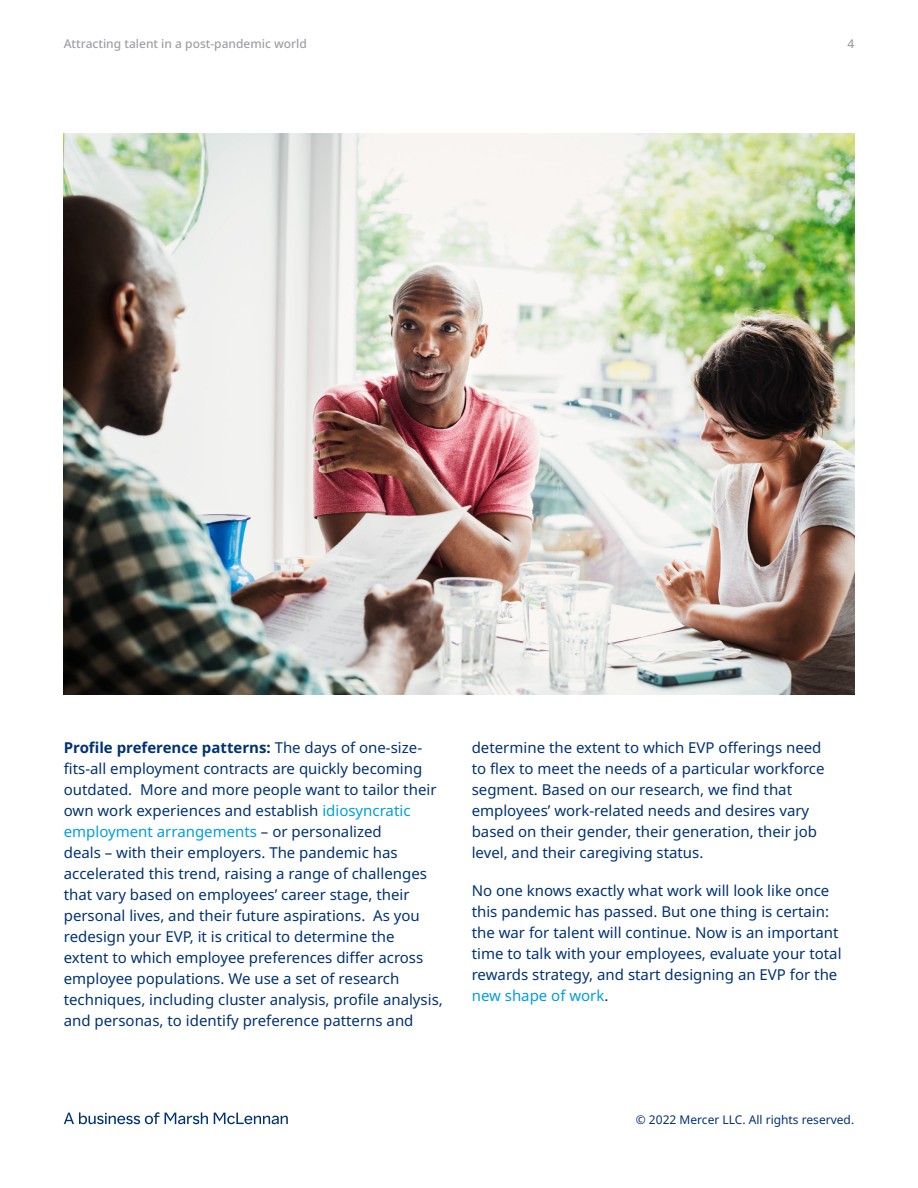
<style>
.page{position:relative;width:918px;height:1188px;background:#fff}
.page>*{position:absolute;margin:0;border:0;box-sizing:border-box;transform-origin:0 0}
.t1{font:15px/21px "Noto Sans";color:#003273}
.t2{font:500 12px "Noto Sans";color:#9d9fa2}
.t3{font:12px "Noto Sans";color:#003273}
.s1{font-weight:700}
.s2{color:#009de0}
</style>
<div class="page">
<svg style="left:64px;top:1112px;width:224px;height:12px"></svg>
<img style="left:64px;top:134px;width:790px;height:561px">
<p class="t2" style="left:64px;top:35px;width:245px">Attracting talent in a post-pandemic world</p>
<p class="t2" style="left:847px;top:35px;width:8px">4</p>
<p class="t1" style="left:64px;top:738px;width:381px"><span class="s1">Profile preference patterns:</span> The days of one-size&shy;fits-all employment contracts are quickly becoming outdated. More and more people want to tailor their own work experiences and establish <span class="s2">idiosyncratic employment arrangements</span> – or personalized<br>deals – with their employers. The pandemic has accelerated this trend, raising a range of challenges that vary based on employees’ career stage, their personal lives, and their future aspirations. As you redesign your EVP, it is critical to determine the extent to which employee preferences differ across employee populations. We use a set of research techniques, including cluster analysis, profile analysis, and personas, to identify preference patterns and</p>
<p class="t1" style="left:472px;top:738px;width:354px">determine the extent to which EVP offerings need to flex to meet the needs of a particular workforce segment. Based on our research, we find that employees’ work-related needs and desires vary based on their gender, their generation, their job level, and their caregiving status.</p>
<p class="t1" style="left:472px;top:881px;width:371px">No one knows exactly what work will look like once this pandemic has passed. But one thing is certain: the war for talent will continue. Now is an important time to talk with your employees, evaluate your total rewards strategy, and start designing an EVP for the <span class="s2">new shape of work</span>.</p>
<p class="t3" style="left:636px;top:1111px;width:220px">© 2022 Mercer LLC. All rights reserved.</p>
</div>
